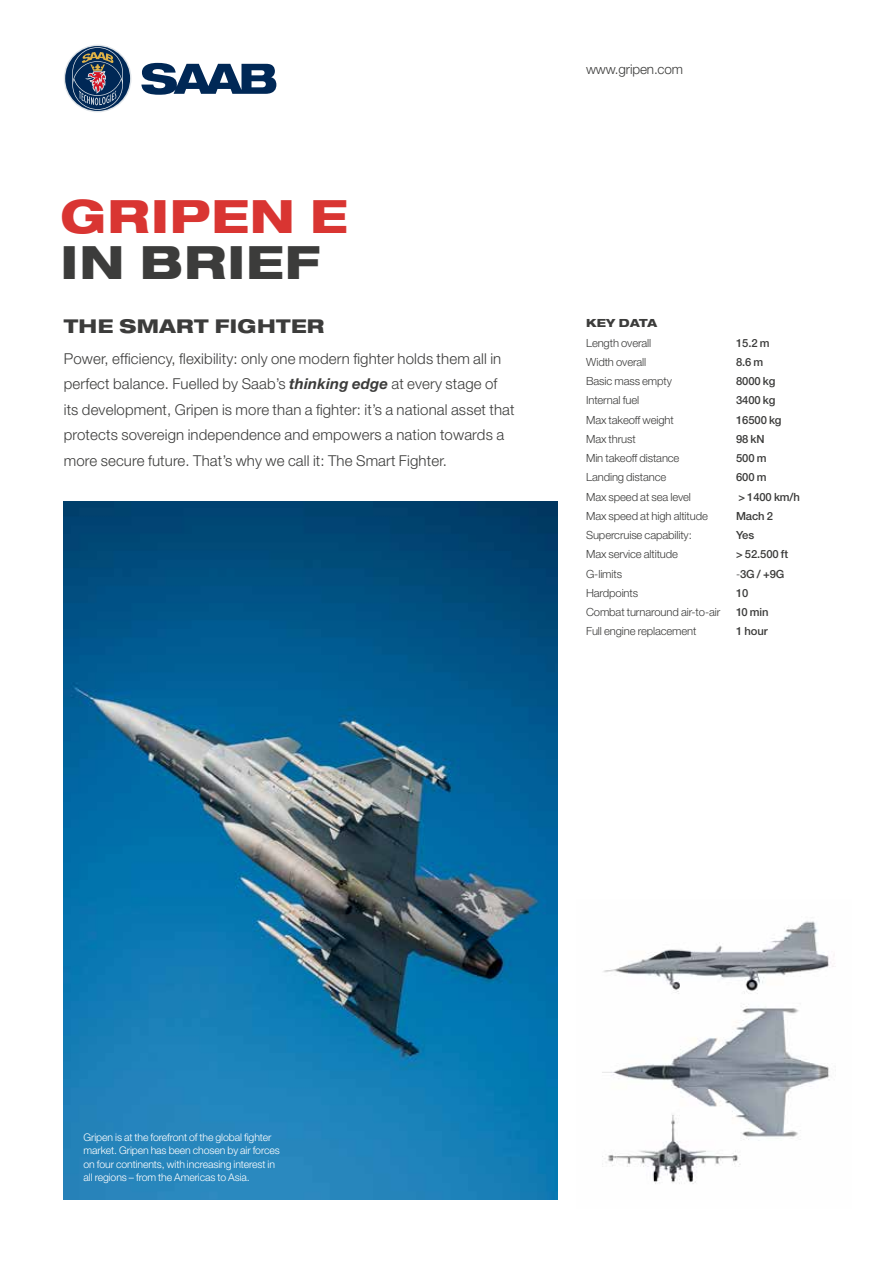
<style>
.page{position:relative;width:893px;height:1263px;background:#fff}
.page>*{position:absolute;margin:0;border:0;box-sizing:border-box;transform-origin:0 0}
.t1{font:800 expanded 46.05px "Helvetica Neue";letter-spacing:.02em;color:#d93532}
.t2{font:800 expanded 46.05px "Helvetica Neue";letter-spacing:.02em;color:#3c3c3b}
.t3{font:800 expanded 19.05px "Helvetica Neue";letter-spacing:.02em;color:#3c3c3b}
.t4{font:300 15px/25.5px "Helvetica Neue";letter-spacing:.01em;color:#3c3c3b}
.t5{font:300 13.5px "Helvetica Neue";letter-spacing:-.01em;color:#3c3c3b}
.t6{font:300 11.25px "Helvetica Neue";letter-spacing:-.01em;color:#3c3c3b}
.t7{font:500 11.25px "Helvetica Neue";letter-spacing:-.01em;color:#3c3c3b}
.t8{font:800 expanded 11.25px "Helvetica Neue";letter-spacing:.02em;color:#3c3c3b}
.t9{font:300 10.5px/13.5px "Helvetica Neue";letter-spacing:-.01em;color:#fff}
.s1{font-weight:700;font-style:italic}
.s2{font-weight:300}
</style>
<div class="page">
<img style="left:64px;top:502px;width:493px;height:697px">
<svg style="left:64px;top:45px;width:67px;height:67px"></svg>
<div style="left:65px;top:46px;width:65px;height:65px;background:#002856;border-radius:50%"></div>
<svg style="left:72px;top:47px;width:51px;height:63px"></svg>
<svg style="left:141px;top:63px;width:135px;height:32px"></svg>
<img style="left:602px;top:921px;width:234px;height:263px">
<h1 class="t1" style="left:61px;top:187px;width:289px">GRIPEN E</h1>
<h1 class="t2" style="left:61px;top:233px;width:261px">IN BRIEF</h1>
<p class="t3" style="left:64px;top:314px;width:262px">THE SMART FIGHTER</p>
<p class="t4" style="left:64px;top:345px;width:452px">Power, efficiency, flexibility: only one modern fighter holds them all in perfect balance. Fuelled by Saab’s <span class="s1">thinking edge</span> at every stage of its development, Gripen is more than a fighter: it’s a national asset that protects sovereign independence and empowers a nation towards a more secure future. That’s why we call it: The Smart Fighter.</p>
<p class="t5" style="left:586px;top:61px;width:99px">www.gripen.com</p>
<p class="t8" style="left:586px;top:316px;width:72px">KEY DATA</p>
<p class="t6" style="left:586px;top:336px;width:67px">Length overall</p>
<p class="t7" style="left:736px;top:336px;width:35px">15.2 m</p>
<p class="t6" style="left:586px;top:355px;width:62px">Width overall</p>
<p class="t7" style="left:736px;top:355px;width:29px">8.6 m</p>
<p class="t6" style="left:586px;top:374px;width:87px">Basic mass empty</p>
<p class="t7" style="left:736px;top:374px;width:41px">8000 kg</p>
<p class="t6" style="left:586px;top:393px;width:55px">Internal fuel</p>
<p class="t7" style="left:736px;top:394px;width:41px">3400 kg</p>
<p class="t6" style="left:586px;top:413px;width:89px">Max takeoff weight</p>
<p class="t7" style="left:736px;top:413px;width:47px">16500 kg</p>
<p class="t6" style="left:586px;top:432px;width:51px">Max thrust</p>
<p class="t7" style="left:736px;top:432px;width:30px">98 kN</p>
<p class="t6" style="left:586px;top:451px;width:95px">Min takeoff distance</p>
<p class="t7" style="left:736px;top:451px;width:32px">500 m</p>
<p class="t6" style="left:586px;top:470px;width:82px">Landing distance</p>
<p class="t7" style="left:736px;top:471px;width:32px">600 m</p>
<p class="t6" style="left:586px;top:490px;width:106px">Max speed at sea level</p>
<p class="t7" style="left:738px;top:490px;width:63px">&gt; 1400 km/h</p>
<p class="t6" style="left:586px;top:509px;width:123px">Max speed at high altitude</p>
<p class="t7" style="left:736px;top:509px;width:39px">Mach 2</p>
<p class="t6" style="left:586px;top:528px;width:107px">Supercruise capability:</p>
<p class="t7" style="left:736px;top:528px;width:20px">Yes</p>
<p class="t6" style="left:586px;top:547px;width:93px">Max service altitude</p>
<p class="t7" style="left:736px;top:548px;width:54px">&gt; 52.500 ft</p>
<p class="t6" style="left:586px;top:567px;width:38px">G-limits</p>
<p class="t7" style="left:736px;top:567px;width:50px"><span class="s2">-</span>3G / +9G</p>
<p class="t6" style="left:586px;top:586px;width:54px">Hardpoints</p>
<p class="t7" style="left:736px;top:586px;width:14px">10</p>
<p class="t6" style="left:586px;top:605px;width:136px">Combat turnaround air-to-air</p>
<p class="t7" style="left:736px;top:605px;width:34px">10 min</p>
<p class="t6" style="left:586px;top:624px;width:112px">Full engine replacement</p>
<p class="t7" style="left:736px;top:625px;width:33px">1 hour</p>
<p class="t9" style="left:84px;top:1130px;width:198px">Gripen is at the forefront of the global fighter market. Gripen has been chosen by air forces on four continents, with increasing interest in all regions – from the Americas to Asia.</p>
</div>
